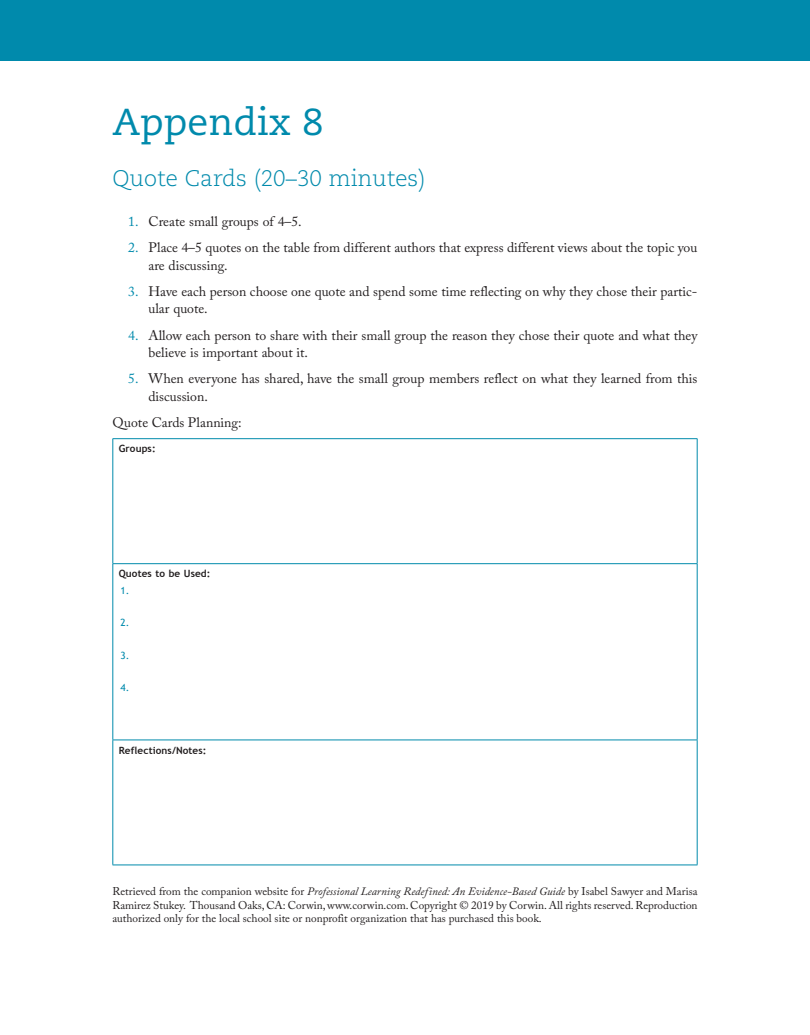
<style>
.page{position:relative;width:810px;height:1035px;background:#fff}
.page>*{position:absolute;margin:0;border:0;box-sizing:border-box;transform-origin:0 0}
.t1{font:37.5px "Caecilia";color:#008aac}
.t2{font:300 22.5px "Caecilia";color:#008aac}
.t3{font:13.75px/17.5px "Adobe Caslon Pro";color:#231f20}
.t4{font:11.25px/13.8px "Adobe Caslon Pro";color:#231f20;text-align:justify}
.t5{font:700 10px "Trebuchet MS";letter-spacing:.01em;color:#231f20}
.t6{font:10px "Trebuchet MS";color:#008aac}
.s1{color:#008aac}
.s2{font-style:italic}
</style>
<div class="page">
<div style="left:0;top:0;width:810px;height:61px;background:#008aac"></div>
<hr style="left:112px;top:563px;width:586px;height:1px;background:#008aac">
<hr style="left:112px;top:740px;width:586px;height:1px;background:#008aac">
<hr style="left:112px;top:438px;width:586px;height:1px;background:#008aac">
<hr style="left:112px;top:439px;width:1px;height:124px;background:#008aac">
<hr style="left:697px;top:439px;width:1px;height:124px;background:#008aac">
<hr style="left:112px;top:564px;width:1px;height:176px;background:#008aac">
<hr style="left:697px;top:564px;width:1px;height:176px;background:#008aac">
<hr style="left:112px;top:740px;width:1px;height:125px;background:#008aac">
<hr style="left:697px;top:740px;width:1px;height:125px;background:#008aac">
<hr style="left:112px;top:865px;width:586px;height:1px;background:#008aac">
<h1 class="t1" style="left:112px;top:100px;width:212px">Appendix 8</h1>
<h2 class="t2" style="left:112px;top:165px;width:314px">Quote Cards (20–30 minutes)</h2>
<p class="t3" style="left:128px;top:212px;width:175px"><span class="s1">1.</span> Create small groups of 4–5.</p>
<p class="t3" style="left:148px;top:239px;width:550px;text-indent:-20px"><span class="s1">2.</span> Place 4–5 quotes on the table from different authors that express different views about the topic you are discussing.</p>
<p class="t3" style="left:148px;top:282px;width:551px;text-indent:-20px"><span class="s1">3.</span> Have each person choose one quote and spend some time reflecting on why they chose their partic&shy;ular quote.</p>
<p class="t3" style="left:148px;top:326px;width:550px;text-indent:-20px"><span class="s1">4.</span> Allow each person to share with their small group the reason they chose their quote and what they believe is important about it.</p>
<p class="t3" style="left:148px;top:370px;width:551px;text-indent:-20px"><span class="s1">5.</span> When everyone has shared, have the small group members reflect on what they learned from this discussion.</p>
<p class="t3" style="left:112px;top:414px;width:131px">Quote Cards Planning:</p>
<p class="t5" style="left:119px;top:443px;width:38px">Groups:</p>
<p class="t5" style="left:119px;top:568px;width:93px">Quotes to be Used:</p>
<p class="t6" style="left:121px;top:584px;width:11px">1.</p>
<p class="t6" style="left:121px;top:617px;width:11px">2.</p>
<p class="t6" style="left:121px;top:649px;width:11px">3.</p>
<p class="t6" style="left:121px;top:682px;width:11px">4.</p>
<p class="t5" style="left:119px;top:744px;width:89px">Reflections/Notes:</p>
<p class="t4" style="left:112px;top:884px;width:587px">Retrieved from the companion website for <span class="s2">Professional Learning Redefined: An Evidence-Based Guide</span> by Isabel Sawyer and Marisa Ramirez Stukey. Thousand Oaks, CA: Corwin, www.corwin.com. Copyright © 2019 by Corwin. All rights reserved. Reproduction authorized only for the local school site or nonprofit organization that has purchased this book.</p>
</div>
